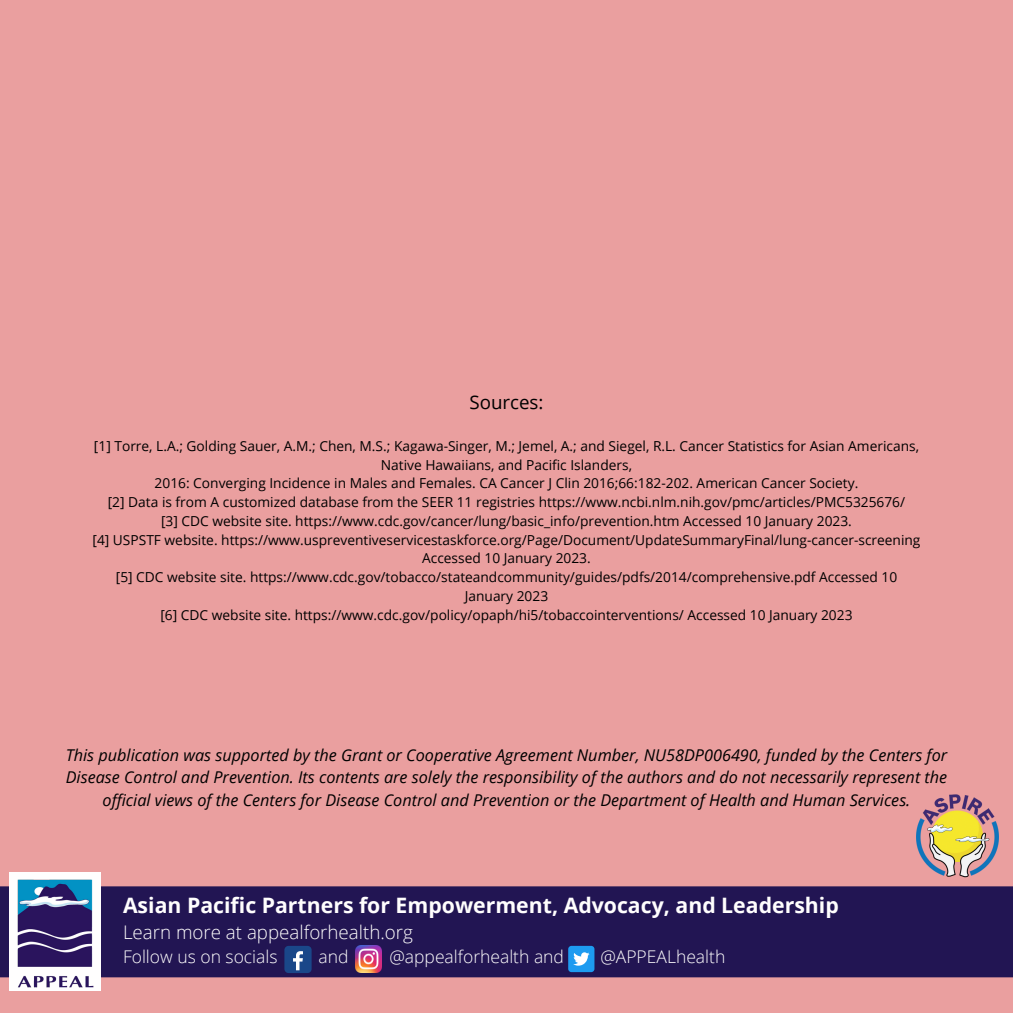
<style>
.page{position:relative;width:1013px;height:1013px;background:#fff}
.page>*{position:absolute;margin:0;border:0;box-sizing:border-box;transform-origin:0 0}
.t1{font:700 21.25px "Open Sans";color:#fffefe}
.t2{font:300 18.75px "Open Sans";color:#fffefe}
.t3{font:18.75px "Open Sans";color:#000}
.t4{font:300 17.5px "Open Sans";color:#fffefe}
.t5{font:italic 16.25px/22.5px "Open Sans";color:#000;text-align:center}
.t6{font:13.75px/18.8px "Open Sans";color:#000;text-align:center}
</style>
<div class="page">
<div style="left:0;top:0;width:1012px;height:1012px;background:#ea9f9f"></div>
<div style="left:0;top:886px;width:1012px;height:91px;background:#221553"></div>
<img style="left:9px;top:872px;width:92px;height:119px">
<div style="left:284px;top:945px;width:27px;height:28px;background:#1a4789;border-radius:4px"></div>
<svg style="left:293px;top:951px;width:10px;height:19px"></svg>
<img style="left:355px;top:945px;width:27px;height:27px">
<div style="left:568px;top:945px;width:26px;height:27px;background:#1d9bf0;border-radius:3px"></div>
<svg style="left:573px;top:952px;width:16px;height:13px"></svg>
<img style="left:916px;top:794px;width:82px;height:93px">
<p class="t3" style="left:469px;top:389px;width:76px">Sources:</p>
<p class="t6" style="left:94px;top:436px;width:826px">[1] Torre, L.A.; Golding Sauer, A.M.; Chen, M.S.; Kagawa-Singer, M.; Jemel, A.; and Siegel, R.L. Cancer Statistics for Asian Americans,<br>Native Hawaiians, and Pacific Islanders,</p>
<p class="t6" style="left:155px;top:473px;width:705px">2016: Converging Incidence in Males and Females. CA Cancer J Clin 2016;66:182-202. American Cancer Society.</p>
<p class="t6" style="left:108px;top:492px;width:799px">[2] Data is from A customized database from the SEER 11 registries https://www.ncbi.nlm.nih.gov/pmc/articles/PMC5325676/</p>
<p class="t6" style="left:161px;top:511px;width:692px">[3] CDC website site. https://www.cdc.gov/cancer/lung/basic_info/prevention.htm Accessed 10 January 2023.</p>
<p class="t6" style="left:92px;top:530px;width:829px">[4] USPSTF website. https://www.uspreventiveservicestaskforce.org/Page/Document/UpdateSummaryFinal/lung-cancer-screening<br>Accessed 10 January 2023.</p>
<p class="t6" style="left:116px;top:567px;width:782px">[5] CDC website site. https://www.cdc.gov/tobacco/stateandcommunity/guides/pdfs/2014/comprehensive.pdf Accessed 10<br>January 2023</p>
<p class="t6" style="left:160px;top:605px;width:693px">[6] CDC website site. https://www.cdc.gov/policy/opaph/hi5/tobaccointerventions/ Accessed 10 January 2023</p>
<p class="t5" style="left:66px;top:743px;width:883px">This publication was supported by the Grant or Cooperative Agreement Number, NU58DP006490, funded by the Centers for<br>Disease Control and Prevention. Its contents are solely the responsibility of the authors and do not necessarily represent the official views of the Centers for Disease Control and Prevention or the Department of Health and Human Services.</p>
<p class="t1" style="left:123px;top:889px;width:717px">Asian Pacific Partners for Empowerment, Advocacy, and Leadership</p>
<p class="t2" style="left:123px;top:918px;width:291px">Learn more at appealforhealth.org</p>
<p class="t4" style="left:123px;top:944px;width:156px">Follow us on socials</p>
<p class="t4" style="left:318px;top:944px;width:31px">and</p>
<p class="t4" style="left:389px;top:944px;width:176px">@appealforhealth and</p>
<p class="t4" style="left:600px;top:944px;width:126px">@APPEALhealth</p>
</div>
